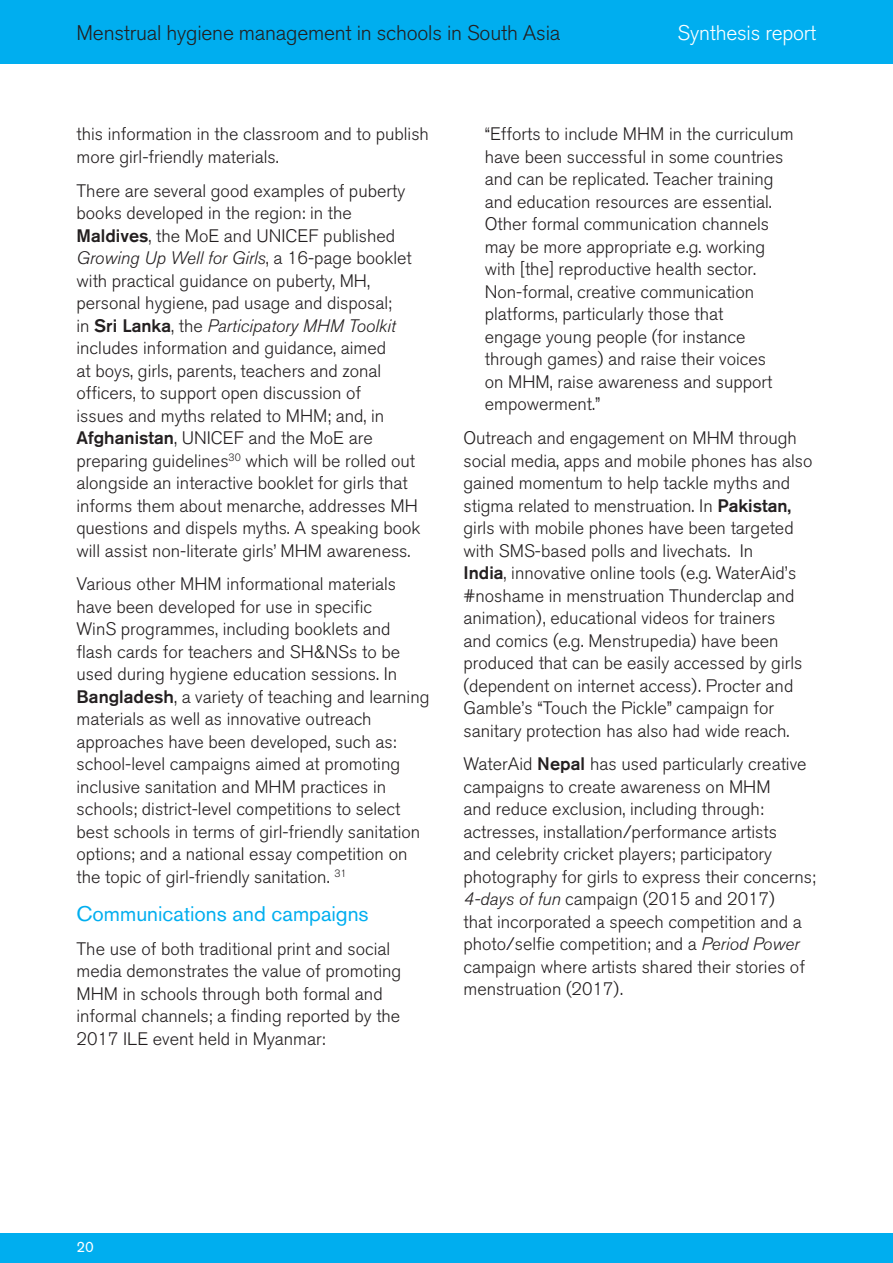
<style>
.page{position:relative;width:893px;height:1263px;background:#fff}
.page>*{position:absolute;margin:0;border:0;box-sizing:border-box;transform-origin:0 0}
.t1{font:300 21px "Akzidenz Grotesk BQ";letter-spacing:-.01em;color:#231f20}
.t2{font:21px "Akzidenz Grotesk BQ";color:#00aeef}
.t3{font:300 21px "Akzidenz Grotesk BQ";letter-spacing:-.01em;color:#fff}
.t4{font:300 18px/22.5px "Akzidenz Grotesk BQ";color:#231f20}
.t5{font:15px "Akzidenz Grotesk BQ";color:#fff}
.s1{font-weight:500}
.s2{font-style:italic}
</style>
<div class="page">
<div style="left:0;top:1233px;width:893px;height:30px;background:#00aeef"></div>
<div style="left:0;top:0;width:893px;height:64px;background:#00aeef"></div>
<p class="t1" style="left:77px;top:21px;width:485px">Menstrual hygiene management in schools in South Asia</p>
<p class="t3" style="left:678px;top:21px;width:140px">Synthesis report</p>
<p class="t4" style="left:77px;top:123px;width:354px">this information in the classroom and to publish more girl-friendly materials.</p>
<p class="t4" style="left:77px;top:179px;width:345px">There are several good examples of puberty books developed in the region: in the <span class="s1">Maldives</span>, the MoE and UNICEF published <span class="s2">Growing Up Well for Girls</span>, a 16-page booklet with practical guidance on puberty, MH, personal hygiene, pad usage and disposal;<br>in <span class="s1">Sri Lanka</span>, the <span class="s2">Participatory MHM Toolkit </span>includes information and guidance, aimed<br>at boys, girls, parents, teachers and zonal officers, to support open discussion of<br>issues and myths related to MHM; and, in <span class="s1">Afghanistan</span>, UNICEF and the MoE are preparing guidelines<sup>30</sup> which will be rolled out alongside an interactive booklet for girls that informs them about menarche, addresses MH questions and dispels myths. A speaking book will assist non-literate girls’ MHM awareness.</p>
<p class="t4" style="left:77px;top:573px;width:354px">Various other MHM informational materials have been developed for use in specific<br>WinS programmes, including booklets and flash cards for teachers and SH&amp;NSs to be used during hygiene education sessions. In <span class="s1">Bangladesh</span>, a variety of teaching and learning materials as well as innovative outreach approaches have been developed, such as: school-level campaigns aimed at promoting inclusive sanitation and MHM practices in schools; district-level competitions to select best schools in terms of girl-friendly sanitation options; and a national essay competition on the topic of girl-friendly sanitation. <sup>31</sup></p>
<p class="t2" style="left:77px;top:901px;width:294px">Communications and campaigns</p>
<p class="t4" style="left:77px;top:938px;width:326px">The use of both traditional print and social media demonstrates the value of promoting MHM in schools through both formal and informal channels; a finding reported by the 2017 ILE event held in Myanmar:</p>
<p class="t4" style="left:485px;top:123px;width:310px">“Efforts to include MHM in the curriculum have been successful in some countries and can be replicated. Teacher training and education resources are essential.<br>Other formal communication channels may be more appropriate e.g. working with [the] reproductive health sector.<br>Non-formal, creative communication platforms, particularly those that<br>engage young people (for instance through games) and raise their voices<br>on MHM, raise awareness and support empowerment.”</p>
<p class="t4" style="left:463px;top:427px;width:351px">Outreach and engagement on MHM through social media, apps and mobile phones has also gained momentum to help tackle myths and stigma related to menstruation. In <span class="s1">Pakistan, </span>girls with mobile phones have been targeted with SMS-based polls and livechats. In<br><span class="s1">India</span>, innovative online tools (e.g. WaterAid’s #noshame in menstruation Thunderclap and animation), educational videos for trainers<br>and comics (e.g. Menstrupedia) have been produced that can be easily accessed by girls (dependent on internet access). Procter and Gamble’s “Touch the Pickle” campaign for sanitary protection has also had wide reach.</p>
<p class="t4" style="left:463px;top:753px;width:354px">WaterAid <span class="s1">Nepal</span> has used particularly creative campaigns to create awareness on MHM<br>and reduce exclusion, including through: actresses, installation/performance artists<br>and celebrity cricket players; participatory photography for girls to express their concerns; <span class="s2">4-days of fun</span> campaign (2015 and 2017)<br>that incorporated a speech competition and a photo/selfie competition; and a <span class="s2">Period Power </span>campaign where artists shared their stories of menstruation (2017).</p>
<p class="t5" style="left:77px;top:1238px;width:19px">20</p>
</div>
